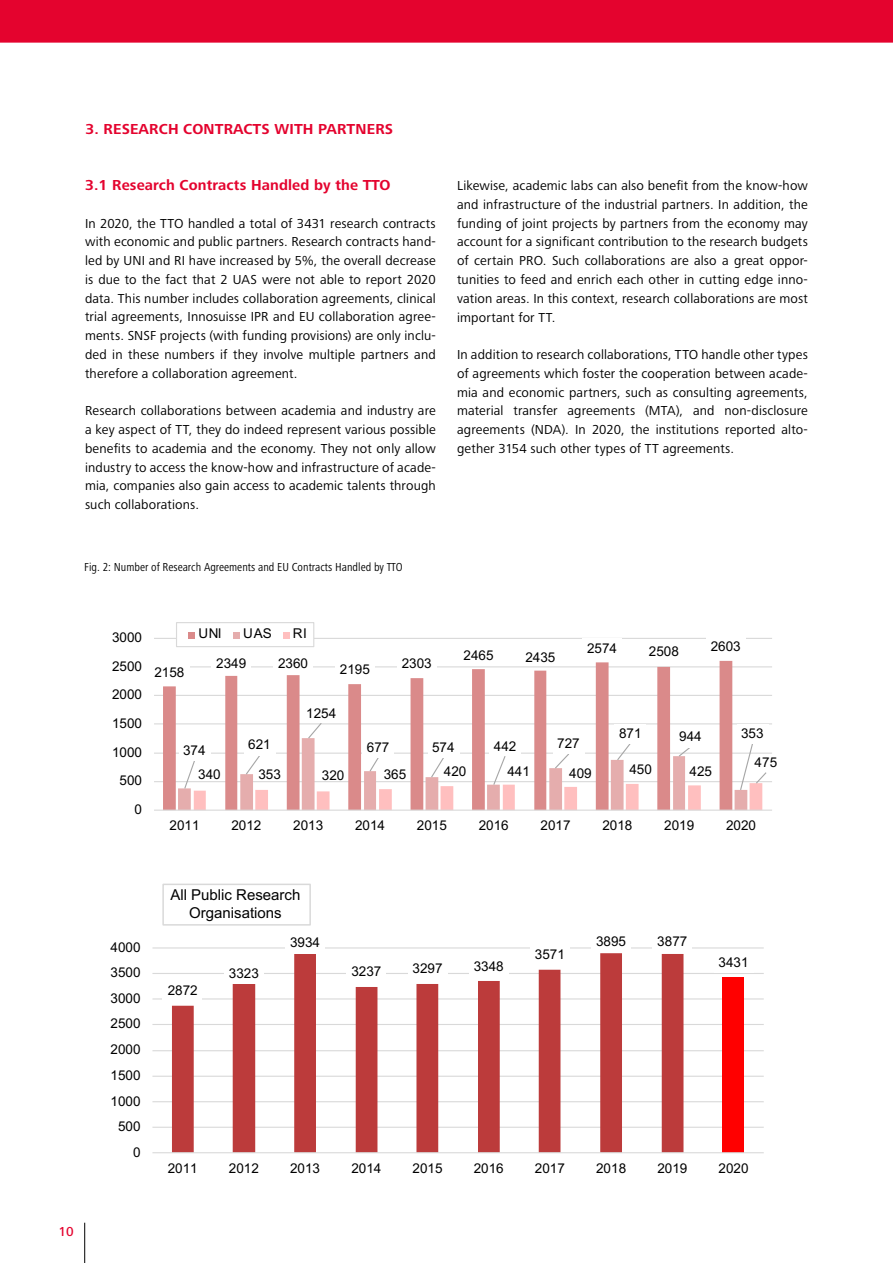
<style>
.page{position:relative;width:893px;height:1263px;background:#fff}
.page>*{position:absolute;margin:0;border:0;box-sizing:border-box;transform-origin:0 0}
.t1{font:700 15px "Frutiger Next Pro";letter-spacing:.01em;color:#e4032e}
.t2{font:15px/18px "Arial";color:#000;text-align:center}
.t3{font:13.5px/18.8px "Frutiger Next Pro";letter-spacing:.01em;color:#000;text-align:justify}
.t4{font:13.5px "Arial";color:#000}
.t5{font:500 13.5px "Frutiger Next Pro";color:#e4032e}
.t6{font:condensed 12px "Frutiger Next Pro";color:#000}
</style>
<div class="page">
<div style="left:0;top:0;width:893px;height:43px;background:#e4032e"></div>
<hr style="left:84px;top:1223px;width:1px;height:40px;background:#000">
<hr style="left:154px;top:781px;width:618px;height:1px;background:#d9d9d9">
<hr style="left:154px;top:752px;width:618px;height:2px;background:#d9d9d9">
<hr style="left:154px;top:723px;width:618px;height:1px;background:#d9d9d9">
<hr style="left:154px;top:695px;width:618px;height:1px;background:#d9d9d9">
<hr style="left:154px;top:666px;width:618px;height:1px;background:#d9d9d9">
<hr style="left:154px;top:638px;width:618px;height:1px;background:#d9d9d9">
<svg style="left:163px;top:661px;width:569px;height:148px"></svg>
<hr style="left:154px;top:809px;width:618px;height:2px;background:#d9d9d9">
<div style="left:150px;top:662px;width:39px;height:20px;background:#fff"></div>
<div style="left:212px;top:654px;width:39px;height:20px;background:#fff"></div>
<div style="left:273px;top:653px;width:39px;height:21px;background:#fff"></div>
<div style="left:336px;top:660px;width:39px;height:20px;background:#fff"></div>
<div style="left:397px;top:653px;width:39px;height:21px;background:#fff"></div>
<div style="left:582px;top:638px;width:39px;height:20px;background:#fff"></div>
<div style="left:645px;top:642px;width:39px;height:20px;background:#fff"></div>
<div style="left:706px;top:637px;width:39px;height:19px;background:#fff"></div>
<div style="left:302px;top:704px;width:39px;height:19px;background:#fff"></div>
<svg style="left:178px;top:721px;width:590px;height:89px"></svg>
<div style="left:177px;top:623px;width:137px;height:24px;background:#fff"></div>
<div style="left:176px;top:622px;width:138px;height:25px;border:1px solid #d9d9d9"></div>
<svg style="left:189px;top:632px;width:6px;height:6px"></svg>
<svg style="left:234px;top:632px;width:6px;height:6px"></svg>
<div style="left:283px;top:632px;width:7px;height:6px;background:#ffbfbf"></div>
<hr style="left:152px;top:1127px;width:612px;height:1px;background:#d9d9d9">
<hr style="left:152px;top:1101px;width:612px;height:1px;background:#d9d9d9">
<hr style="left:152px;top:1076px;width:612px;height:1px;background:#d9d9d9">
<hr style="left:152px;top:1050px;width:612px;height:1px;background:#d9d9d9">
<hr style="left:152px;top:1024px;width:612px;height:1px;background:#d9d9d9">
<hr style="left:152px;top:998px;width:612px;height:1px;background:#d9d9d9">
<hr style="left:152px;top:973px;width:612px;height:1px;background:#d9d9d9">
<hr style="left:152px;top:947px;width:612px;height:1px;background:#d9d9d9">
<div style="left:722px;top:977px;width:22px;height:176px;background:#f00"></div>
<svg style="left:172px;top:953px;width:511px;height:199px"></svg>
<hr style="left:152px;top:1152px;width:612px;height:1px;background:#d9d9d9">
<div style="left:163px;top:981px;width:39px;height:20px;background:#fff"></div>
<div style="left:224px;top:964px;width:39px;height:20px;background:#fff"></div>
<div style="left:286px;top:933px;width:39px;height:20px;background:#fff"></div>
<div style="left:347px;top:962px;width:39px;height:20px;background:#fff"></div>
<div style="left:408px;top:959px;width:39px;height:20px;background:#fff"></div>
<div style="left:469px;top:957px;width:39px;height:19px;background:#fff"></div>
<div style="left:530px;top:945px;width:39px;height:20px;background:#fff"></div>
<div style="left:591px;top:931px;width:40px;height:21px;background:#fff"></div>
<div style="left:653px;top:931px;width:39px;height:21px;background:#fff"></div>
<div style="left:162px;top:884px;width:149px;height:42px;border:2px solid #d9d9d9"></div>
<p class="t1" style="left:85px;top:120px;width:309px">3. RESEARCH CONTRACTS WITH PARTNERS</p>
<p class="t1" style="left:85px;top:177px;width:307px">3.1 Research Contracts Handled by the TTO</p>
<p class="t3" style="left:85px;top:214px;width:352px">In 2020, the TTO handled a total of 3431 research contracts with economic and public partners. Research contracts hand&shy;led by UNI and RI have increased by 5%, the overall decrease is due to the fact that 2 UAS were not able to report 2020 data. This number includes collaboration agreements, clinical trial agreements, Innosuisse IPR and EU collaboration agree&shy;ments. SNSF projects (with funding provisions) are only inclu&shy;ded in these numbers if they involve multiple partners and therefore a collaboration agreement.</p>
<p class="t3" style="left:85px;top:401px;width:352px">Research collaborations between academia and industry are a key aspect of TT, they do indeed represent various possible benefits to academia and the economy. They not only allow industry to access the know-how and infrastructure of acade&shy;mia, companies also gain access to academic talents through such collaborations.</p>
<p class="t6" style="left:84px;top:560px;width:320px">Fig. 2: Number of Research Agreements and EU Contracts Handled by TTO</p>
<p class="t3" style="left:457px;top:176px;width:352px">Likewise, academic labs can also benefit from the know-how and infrastructure of the industrial partners. In addition, the funding of joint projects by partners from the economy may account for a significant contribution to the research budgets of certain PRO. Such collaborations are also a great oppor&shy;tunities to feed and enrich each other in cutting edge inno&shy;vation areas. In this context, research collaborations are most important for TT.</p>
<p class="t3" style="left:457px;top:345px;width:352px">In addition to research collaborations, TTO handle other types of agreements which foster the cooperation between acade&shy;mia and economic partners, such as consulting agreements, material transfer agreements (MTA), and non-disclosure agreements (NDA). In 2020, the institutions reported alto&shy;gether 3154 such other types of TT agreements.</p>
<p class="t4" style="left:112px;top:628px;width:32px">3000</p>
<p class="t4" style="left:112px;top:657px;width:32px">2500</p>
<p class="t4" style="left:112px;top:685px;width:32px">2000</p>
<p class="t4" style="left:154px;top:663px;width:32px">2158</p>
<p class="t4" style="left:198px;top:624px;width:25px">UNI</p>
<p class="t4" style="left:243px;top:624px;width:30px">UAS</p>
<p class="t4" style="left:293px;top:624px;width:16px">RI</p>
<p class="t4" style="left:216px;top:654px;width:32px">2349</p>
<p class="t4" style="left:278px;top:654px;width:32px">2360</p>
<p class="t4" style="left:340px;top:660px;width:32px">2195</p>
<p class="t4" style="left:402px;top:654px;width:32px">2303</p>
<p class="t4" style="left:463px;top:646px;width:32px">2465</p>
<p class="t4" style="left:525px;top:648px;width:32px">2435</p>
<p class="t4" style="left:587px;top:639px;width:32px">2574</p>
<p class="t4" style="left:649px;top:642px;width:32px">2508</p>
<p class="t4" style="left:711px;top:637px;width:32px">2603</p>
<p class="t4" style="left:112px;top:714px;width:32px">1500</p>
<p class="t4" style="left:112px;top:743px;width:32px">1000</p>
<p class="t4" style="left:120px;top:771px;width:24px">500</p>
<p class="t4" style="left:135px;top:800px;width:9px">0</p>
<p class="t4" style="left:183px;top:741px;width:24px">374</p>
<p class="t4" style="left:248px;top:735px;width:24px">621</p>
<p class="t4" style="left:306px;top:704px;width:32px">1254</p>
<p class="t4" style="left:367px;top:738px;width:24px">677</p>
<p class="t4" style="left:432px;top:738px;width:24px">574</p>
<p class="t4" style="left:494px;top:737px;width:24px">442</p>
<p class="t4" style="left:557px;top:734px;width:24px">727</p>
<p class="t4" style="left:619px;top:724px;width:24px">871</p>
<p class="t4" style="left:679px;top:727px;width:24px">944</p>
<p class="t4" style="left:741px;top:724px;width:24px">353</p>
<p class="t4" style="left:198px;top:765px;width:24px">340</p>
<p class="t4" style="left:258px;top:765px;width:24px">353</p>
<p class="t4" style="left:322px;top:766px;width:24px">320</p>
<p class="t4" style="left:384px;top:765px;width:24px">365</p>
<p class="t4" style="left:444px;top:762px;width:24px">420</p>
<p class="t4" style="left:507px;top:762px;width:24px">441</p>
<p class="t4" style="left:569px;top:764px;width:24px">409</p>
<p class="t4" style="left:629px;top:760px;width:24px">450</p>
<p class="t4" style="left:690px;top:762px;width:24px">425</p>
<p class="t4" style="left:755px;top:753px;width:24px">475</p>
<p class="t4" style="left:170px;top:816px;width:32px">2011</p>
<p class="t4" style="left:231px;top:816px;width:32px">2012</p>
<p class="t4" style="left:293px;top:816px;width:32px">2013</p>
<p class="t4" style="left:355px;top:816px;width:32px">2014</p>
<p class="t4" style="left:417px;top:816px;width:32px">2015</p>
<p class="t4" style="left:479px;top:816px;width:32px">2016</p>
<p class="t4" style="left:541px;top:816px;width:32px">2017</p>
<p class="t4" style="left:602px;top:816px;width:32px">2018</p>
<p class="t4" style="left:664px;top:816px;width:32px">2019</p>
<p class="t4" style="left:726px;top:816px;width:32px">2020</p>
<p class="t5" style="left:58px;top:1223px;width:17px">10</p>
<p class="t4" style="left:111px;top:938px;width:32px">4000</p>
<p class="t4" style="left:111px;top:963px;width:32px">3500</p>
<p class="t4" style="left:111px;top:989px;width:32px">3000</p>
<p class="t4" style="left:111px;top:1014px;width:32px">2500</p>
<p class="t4" style="left:111px;top:1040px;width:32px">2000</p>
<p class="t4" style="left:111px;top:1066px;width:32px">1500</p>
<p class="t4" style="left:111px;top:1091px;width:32px">1000</p>
<p class="t4" style="left:118px;top:1117px;width:24px">500</p>
<p class="t4" style="left:133px;top:1142px;width:9px">0</p>
<p class="t2" style="left:170px;top:886px;width:132px">All Public Research<br>Organisations</p>
<p class="t4" style="left:168px;top:981px;width:32px">2872</p>
<p class="t4" style="left:229px;top:964px;width:32px">3323</p>
<p class="t4" style="left:290px;top:933px;width:32px">3934</p>
<p class="t4" style="left:351px;top:962px;width:32px">3237</p>
<p class="t4" style="left:412px;top:959px;width:32px">3297</p>
<p class="t4" style="left:474px;top:957px;width:32px">3348</p>
<p class="t4" style="left:535px;top:945px;width:32px">3571</p>
<p class="t4" style="left:596px;top:932px;width:32px">3895</p>
<p class="t4" style="left:657px;top:932px;width:32px">3877</p>
<p class="t4" style="left:718px;top:953px;width:32px">3431</p>
<p class="t4" style="left:168px;top:1159px;width:32px">2011</p>
<p class="t4" style="left:229px;top:1159px;width:32px">2012</p>
<p class="t4" style="left:290px;top:1159px;width:32px">2013</p>
<p class="t4" style="left:351px;top:1159px;width:32px">2014</p>
<p class="t4" style="left:413px;top:1159px;width:32px">2015</p>
<p class="t4" style="left:474px;top:1159px;width:32px">2016</p>
<p class="t4" style="left:535px;top:1159px;width:32px">2017</p>
<p class="t4" style="left:596px;top:1159px;width:32px">2018</p>
<p class="t4" style="left:657px;top:1159px;width:32px">2019</p>
<p class="t4" style="left:718px;top:1159px;width:32px">2020</p>
</div>
